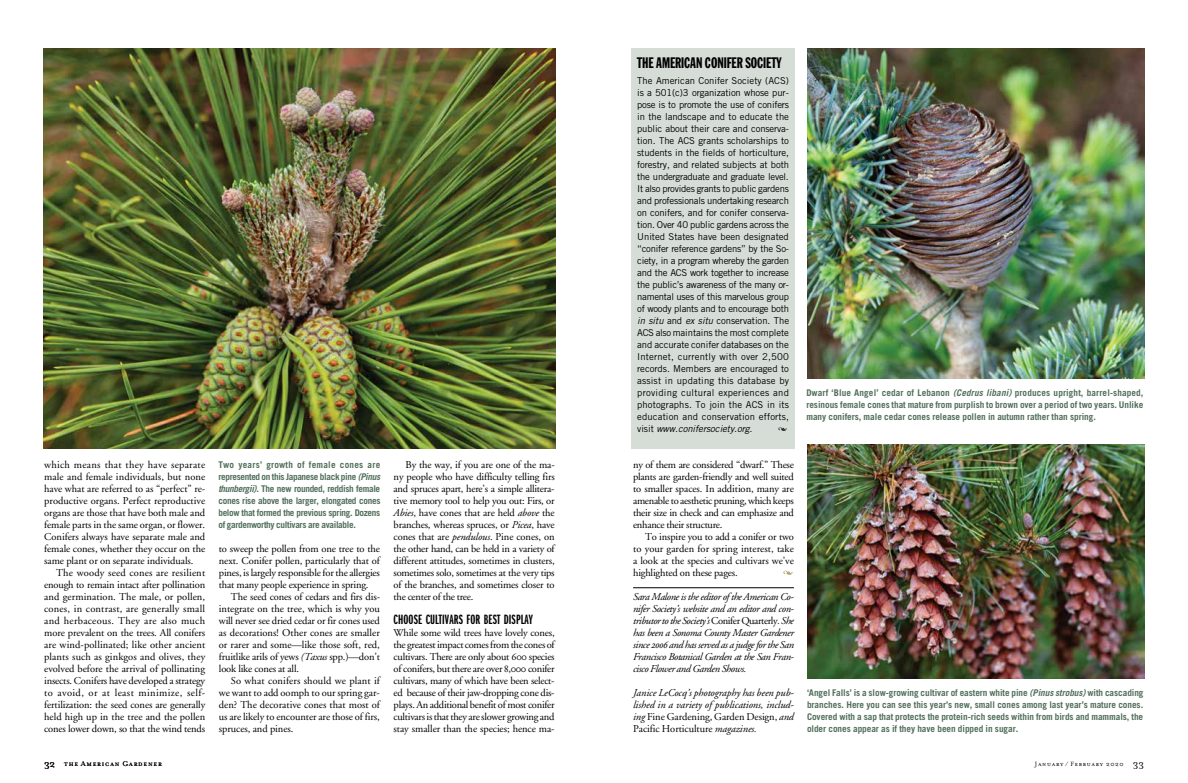
<style>
.page{position:relative;width:1188px;height:783px;background:#fff}
.page>*{position:absolute;margin:0;border:0;box-sizing:border-box;transform-origin:0 0}
.t1{font:15px "Franklin Gothic Extra Cond";letter-spacing:-.005em;color:#000}
.t2{font:14px "Franklin Gothic Demi X Comp";letter-spacing:.01em;color:#000}
.t3{font:10.5px/12px "Adobe Garamond Regular Os F";letter-spacing:-.015em;color:#000;text-align:justify}
.t4{font:10.5px/12px "Adobe Garamond Italic Os F";letter-spacing:-.005em;color:#000;text-align:justify}
.t5{font:9.5px/12px "Trade Gothic";letter-spacing:.015em;color:#000;text-align:justify}
.t6{font:700 9.2px/12px "Trade Gothic";letter-spacing:-.005em;color:#516f5b;text-align:justify}
.t7{font:8px "Mrs Eaves Small Caps";letter-spacing:.09em;color:#000}
.t8{font:7px "Mrs Eaves Small Caps";letter-spacing:.095em;color:#000}
.s1{font-family:"Mrs Eaves Roman";font-size:11px}
.s2{font-style:italic}
.s3{font-family:"Adobe Garamond Italic Os F"}
.s4{font-family:"Adobe Garamond Regular Os F"}
.s5{font-family:"Mrs Eaves Roman"}
</style>
<div class="page">
<hr style="left:633px;top:588px;width:161px;height:1px;background:#000">
<img style="left:43px;top:48px;width:513px;height:400px">
<div style="left:631px;top:48px;width:164px;height:400px;background:#d6ddd7"></div>
<img style="left:807px;top:444px;width:337px;height:235px">
<img style="left:807px;top:48px;width:337px;height:331px">
<p class="t3" style="left:44px;top:459px;width:163px">which means that they have separate male and female individuals, but none have what are referred to as “perfect” re&shy;productive organs. Perfect reproductive organs are those that have both male and female parts in the same organ, or flower.<br>Conifers always have separate male and female cones, whether they occur on the same plant or on separate individuals.</p>
<p class="t3" style="left:44px;top:567px;width:163px;text-indent:12px">The woody seed cones are resilient enough to remain intact after pollination and germination. The male, or pollen, cones, in contrast, are generally small and herbaceous. They are also much more prevalent on the trees. All conifers are wind-pollinated; like other ancient plants such as ginkgos and olives, they evolved before the arrival of pollinating insects. Conifers have developed a strategy to avoid, or at least minimize, self&shy;fertilization: the seed cones are generally held high up in the tree and the pollen cones lower down, so that the wind tends</p>
<p class="t7" style="left:44px;top:759px;width:119px"><span class="s1">32</span> the American Gardener</p>
<p class="t6" style="left:218px;top:459px;width:164px">Two years’ growth of female cones are represented on this Japanese black pine <span class="s2">(Pinus thunbergii)</span>. The new rounded, reddish female cones rise above the larger, elongated cones below that formed the previous spring. Dozens of gardenworthy cultivars are available.</p>
<p class="t3" style="left:219px;top:543px;width:163px">to sweep the pollen from one tree to the next. Conifer pollen, particularly that of pines, is largely responsible for the allergies that many people experience in spring.</p>
<p class="t3" style="left:219px;top:591px;width:163px;text-indent:12px">The seed cones of cedars and firs dis&shy;integrate on the tree, which is why you will never see dried cedar or fir cones used as decorations! Other cones are smaller or rarer and some—like those soft, red, fruitlike arils of yews <span class="s3">(Taxus</span> spp.)—don’t look like cones at all.</p>
<p class="t3" style="left:219px;top:675px;width:163px;text-indent:12px">So what conifers should we plant if we want to add oomph to our spring gar&shy;den? The decorative cones that most of us are likely to encounter are those of firs, spruces, and pines.</p>
<p class="t3" style="left:394px;top:459px;width:163px;text-indent:12px">By the way, if you are one of the ma&shy;ny people who have difficulty telling firs and spruces apart, here’s a simple allitera&shy;tive memory tool to help you out: Firs, or <span class="s3">Abies</span>, have cones that are held <span class="s3">above</span> the branches, whereas spruces, or <span class="s3">Picea</span>, have cones that are <span class="s3">pendulous</span>. Pine cones, on the other hand, can be held in a variety of different attitudes, sometimes in clusters, sometimes solo, sometimes at the very tips of the branches, and sometimes closer to the center of the tree.</p>
<h2 class="t2" style="left:394px;top:612px;width:141px">CHOOSE CULTIVARS FOR BEST DISPLAY</h2>
<p class="t3" style="left:394px;top:627px;width:163px">While some wild trees have lovely cones, the greatest impact comes from the cones of cultivars. There are only about 600 species of conifers, but there are over 8,000 conifer cultivars, many of which have been select&shy;ed because of their jaw-dropping cone dis&shy;plays. An additional benefit of most conifer cultivars is that they are slower growing and stay smaller than the species; hence ma-</p>
<h1 class="t1" style="left:637px;top:55px;width:146px">THE AMERICAN CONIFER SOCIETY</h1>
<p class="t5" style="left:637px;top:75px;width:153px">The American Conifer Society (ACS) is a 501(c)3 organization whose pur&shy;pose is to promote the use of conifers in the landscape and to educate the public about their care and conserva&shy;tion. The ACS grants scholarships to students in the fields of horticulture, forestry, and related subjects at both the undergraduate and graduate level.<br>It also provides grants to public gardens and professionals undertaking research on conifers, and for conifer conserva&shy;tion. Over 40 public gardens across the United States have been designated “conifer reference gardens” by the So&shy;ciety, in a program whereby the garden and the ACS work together to increase the public’s awareness of the many or&shy;namental uses of this marvelous group of woody plants and to encourage both <span class="s2">in situ</span> and <span class="s2">ex situ</span> conservation. The ACS also maintains the most complete and accurate conifer databases on the Internet, currently with over 2,500 records. Members are encouraged to assist in updating this database by providing cultural experiences and photographs. To join the ACS in its education and conservation efforts, visit <span class="s2">www.conifersociety.org.</span></p>
<p class="t3" style="left:633px;top:459px;width:162px">ny of them are considered “dwarf.” These plants are garden-friendly and well suited to smaller spaces. In addition, many are amenable to aesthetic pruning, which keeps their size in check and can emphasize and enhance their structure.</p>
<p class="t3" style="left:633px;top:531px;width:162px;text-indent:12px">To inspire you to add a conifer or two to your garden for spring interest, take a look at the species and cultivars we’ve highlighted on these pages.</p>
<p class="t4" style="left:633px;top:591px;width:162px">Sara Malone is the editor of the American Co&shy;nifer Society’s website and an editor and con&shy;tributor to the Society’s <span class="s4">Conifer Quarterly</span>.She has been a Sonoma County Master Gardener since 2006 and has served as a judge for the San Francisco Botanical Garden at the San Fran&shy;cisco Flower and Garden Shows.</p>
<p class="t4" style="left:633px;top:687px;width:162px">Janice LeCocq’s photography has been pub&shy;lished in a variety of publications, includ-</p>
<p class="t3" style="left:633px;top:711px;width:162px"><span class="s3">ing</span> Fine Gardening, Garden Design, <span class="s3">and<br></span>Pacific Horticulture <span class="s3">magazines.</span></p>
<p class="t6" style="left:806px;top:387px;width:339px">Dwarf ‘Blue Angel’ cedar of Lebanon <span class="s2">(Cedrus libani)</span> produces upright, barrel-shaped, resinous female cones that mature from purplish to brown over a period of two years. Unlike many conifers, male cedar cones release pollen in autumn rather than spring.</p>
<p class="t6" style="left:807px;top:687px;width:338px">‘Angel Falls’ is a slow-growing cultivar of eastern white pine <span class="s2">(Pinus strobus)</span> with cascading branches. Here you can see this year’s new, small cones among last year’s mature cones.<br>Covered with a sap that protects the protein-rich seeds within from birds and mammals, the older cones appear as if they have been dipped in sugar.</p>
<p class="t8" style="left:1035px;top:760px;width:111px">January / February <span class="s5">2020</span> <span class="s1">33</span></p>
</div>
